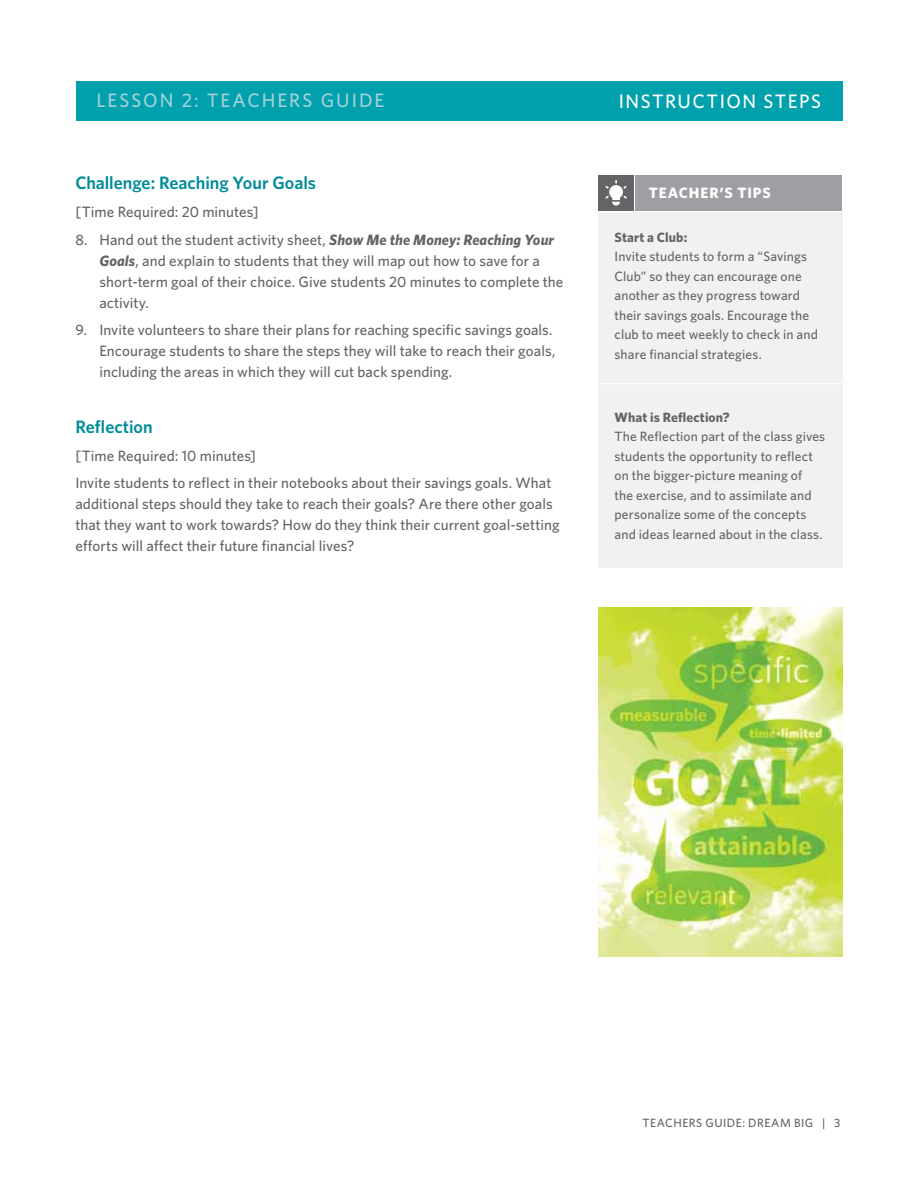
<style>
.page{position:relative;width:918px;height:1188px;background:#fff}
.page>*{position:absolute;margin:0;border:0;box-sizing:border-box;transform-origin:0 0}
.t1{font:500 19.5px "Whitney";letter-spacing:.1em;color:#a3d1d7}
.t2{font:500 19.5px "Whitney";color:#fff}
.t3{font:600 18px "Whitney";letter-spacing:-.005em;color:#008c99}
.t4{font:500 15px/21px "Whitney";letter-spacing:.005em;color:#636466}
.t5{font:700 15px "Whitney";letter-spacing:.065em;color:#fff}
.t6{font:500 13.5px/19.5px "Whitney";letter-spacing:.01em;color:#636466}
.t7{font:700 13.5px "Whitney";letter-spacing:.01em;color:#636466}
.t8{font:500 12px "Whitney";letter-spacing:.045em;color:#636466}
.s1{font-weight:700;font-style:italic}
</style>
<div class="page">
<img style="left:599px;top:608px;width:243px;height:348px">
<div style="left:76px;top:81px;width:766px;height:40px;background:#00a0ad"></div>
<div style="left:598px;top:212px;width:244px;height:356px;background:#f1f1f2"></div>
<div style="left:598px;top:175px;width:36px;height:35px;background:#636466"></div>
<div style="left:635px;top:175px;width:207px;height:36px;background:#9d9fa2"></div>
<svg style="left:605px;top:180px;width:22px;height:26px"></svg>
<hr style="left:599px;top:383px;width:243px;height:1px;background:#fff">
<h1 class="t1" style="left:97px;top:88px;width:289px">LESSON 2: TEACHERS GUIDE</h1>
<h1 class="t2" style="left:619px;top:88px;width:21px">Instruction</h1>
<h1 class="t2" style="left:763px;top:88px;width:24px">Steps</h1>
<p class="t3" style="left:75px;top:171px;width:242px">Challenge: Reaching Your Goals</p>
<p class="t4" style="left:75px;top:201px;width:185px">[Time Required: 20 minutes]</p>
<p class="t4" style="left:99px;top:229px;width:466px;text-indent:-24px">8. Hand out the student activity sheet, <span class="s1">Show Me the Money: Reaching Your Goals</span>, and explain to students that they will map out how to save for a short-term goal of their choice. Give students 20 minutes to complete the activity.</p>
<p class="t4" style="left:99px;top:320px;width:458px;text-indent:-24px">9. Invite volunteers to share their plans for reaching specific savings goals.<br>Encourage students to share the steps they will take to reach their goals, including the areas in which they will cut back spending.</p>
<p class="t3" style="left:75px;top:415px;width:79px">Reflection</p>
<p class="t4" style="left:75px;top:441px;width:478px;line-height:27.8px">[Time Required: 10 minutes]<br>Invite students to reflect in their notebooks about their savings goals. What</p>
<p class="t4" style="left:75px;top:494px;width:486px">additional steps should they take to reach their goals? Are there other goals that they want to work towards? How do they think their current goal-setting efforts will affect their future financial lives?</p>
<p class="t5" style="left:649px;top:183px;width:124px">TEACHER’S TIPS</p>
<p class="t7" style="left:615px;top:228px;width:74px">Start a Club:</p>
<p class="t6" style="left:615px;top:247px;width:205px">Invite students to form a “Savings<br>Club” so they can encourage one another as they progress toward their savings goals. Encourage the club to meet weekly to check in and share financial strategies.</p>
<p class="t7" style="left:615px;top:408px;width:117px">What is Reflection?</p>
<p class="t6" style="left:615px;top:426px;width:212px">The Reflection part of the class gives students the opportunity to reflect on the bigger-picture meaning of<br>the exercise, and to assimilate and personalize some of the concepts and ideas learned about in the class.</p>
<p class="t8" style="left:643px;top:1115px;width:9px">teachers</p>
<p class="t8" style="left:706px;top:1115px;width:17px">Guide</p>
<p class="t8" style="left:742px;top:1115px;width:99px">: DREAM BIG | 3</p>
</div>
